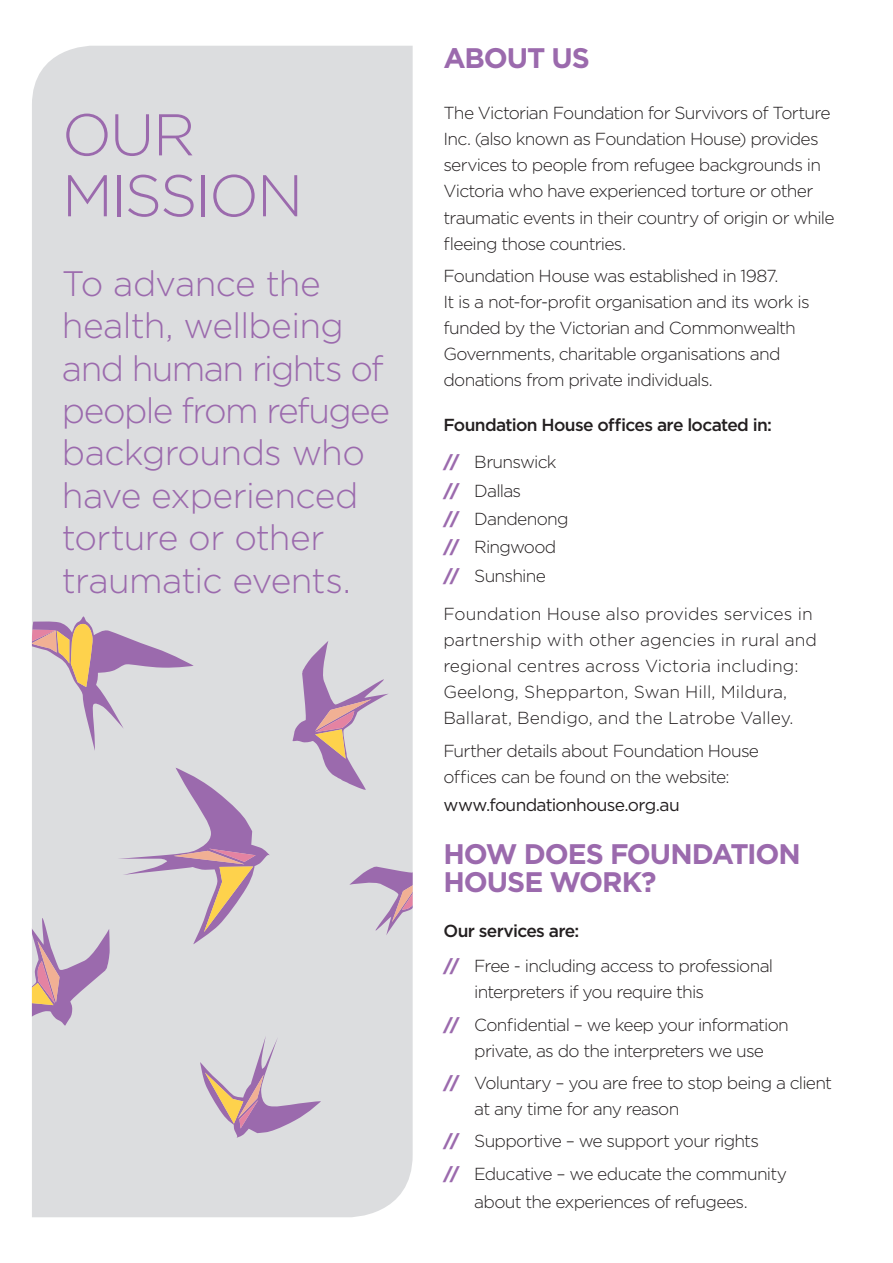
<style>
.page{position:relative;width:893px;height:1263px;background:#fff}
.page>*{position:absolute;margin:0;border:0;box-sizing:border-box;transform-origin:0 0}
.t1{font:300 58.8px/60.9px "Gotham";letter-spacing:-.035em;color:#9b6aad}
.t2{font:300 35.4px/42.5px "Gotham";letter-spacing:-.03em;color:#9b6aad}
.t3{font:700 28.35px/28.3px "Gotham";letter-spacing:-.04em;color:#9b6aad}
.t4{font:300 17.4px/26.1px "Gotham";letter-spacing:-.04em;color:#231f20}
.t5{font:300 17.4px/26.1px "Gotham";color:#231f20}
.t6{font:500 17.4px/37.5px "Gotham";letter-spacing:-.04em;color:#231f20}
.t7{font:17.4px "Gotham";letter-spacing:-.04em;color:#231f20}
.s1{font-weight:900;color:#9b6aad}
.s2{font-weight:300}
.s3{font-weight:500}
</style>
<div class="page">
<div style="left:32px;top:46px;width:381px;height:1171px;background:#dcdddf"></div>
<svg style="left:32px;top:616px;width:162px;height:135px;background:#d2c6cc"></svg>
<svg style="left:293px;top:641px;width:97px;height:149px;background:#cebecc"></svg>
<svg style="left:32px;top:918px;width:78px;height:108px;background:#c9b3c5"></svg>
<svg style="left:349px;top:864px;width:64px;height:72px;background:#cbbbcd"></svg>
<svg style="left:402px;top:1093px;width:11px;height:124px"></svg>
<svg style="left:117px;top:768px;width:153px;height:177px;background:#d1c6cf"></svg>
<svg style="left:200px;top:1036px;width:121px;height:102px;background:#d0c3cd"></svg>
<h1 class="t1" style="left:62px;top:103px;width:243px">OUR<br>MISSION</h1>
<h2 class="t2" style="left:62px;top:261px;width:330px">To advance the health, wellbeing and human rights of people from refugee backgrounds who have experienced torture or other traumatic events.</h2>
<h3 class="t3" style="left:443px;top:43px;width:148px">ABOUT US</h3>
<p class="t4" style="left:443px;top:99px;width:393px">The Victorian Foundation for Survivors of Torture Inc. (also known as Foundation House) provides services to people from refugee backgrounds in Victoria who have experienced torture or other traumatic events in their country of origin or while fleeing those countries.</p>
<p class="t4" style="left:443px;top:262px;width:368px">Foundation House was established in 1987.<br>It is a not-for-profit organisation and its work is funded by the Victorian and Commonwealth Governments, charitable organisations and donations from private individuals.</p>
<p class="t6" style="left:443px;top:406px;width:330px">Foundation House offices are located in: <span class="s1">//</span> <span class="s2">Brunswick</span></p>
<p class="t4" style="left:443px;top:476px;width:127px;line-height:28.2px"><span class="s1">//</span> Dallas<br><span class="s1">//</span> Dandenong <span class="s1">//</span> Ringwood <span class="s1">//</span> Sunshine</p>
<p class="t5" style="left:443px;top:600px;width:375px">Foundation House also provides services in partnership with other agencies in rural and regional centres across Victoria including:<br>Geelong, Shepparton, Swan Hill, Mildura, Ballarat, Bendigo, and the Latrobe Valley.</p>
<p class="t4" style="left:443px;top:737px;width:317px">Further details about Foundation House offices can be found on the website:</p>
<p class="t7" style="left:443px;top:794px;width:238px">www.foundationhouse.org.au</p>
<h3 class="t3" style="left:443px;top:839px;width:359px">HOW DOES FOUNDATION<br>HOUSE WORK?</h3>
<p class="t4" style="left:443px;top:912px;width:331px;line-height:35.4px"><span class="s3">Our services are:<br></span><span class="s1">//</span> Free - including access to professional</p>
<p class="t4" style="left:443px;top:975px;width:347px;line-height:32.2px;text-indent:31px">interpreters if you require this<br><span class="s1">//</span> Confidential – we keep your information</p>
<p class="t4" style="left:443px;top:1034px;width:390px;line-height:32.2px;text-indent:31px">private, as do the interpreters we use<br><span class="s1">//</span> Voluntary – you are free to stop being a client</p>
<p class="t4" style="left:443px;top:1092px;width:345px;line-height:32.2px;text-indent:31px">at any time for any reason<br><span class="s1">//</span> Supportive – we support your rights<br><span class="s1">//</span> Educative – we educate the community</p>
<p class="t4" style="left:474px;top:1188px;width:275px">about the experiences of refugees.</p>
</div>
